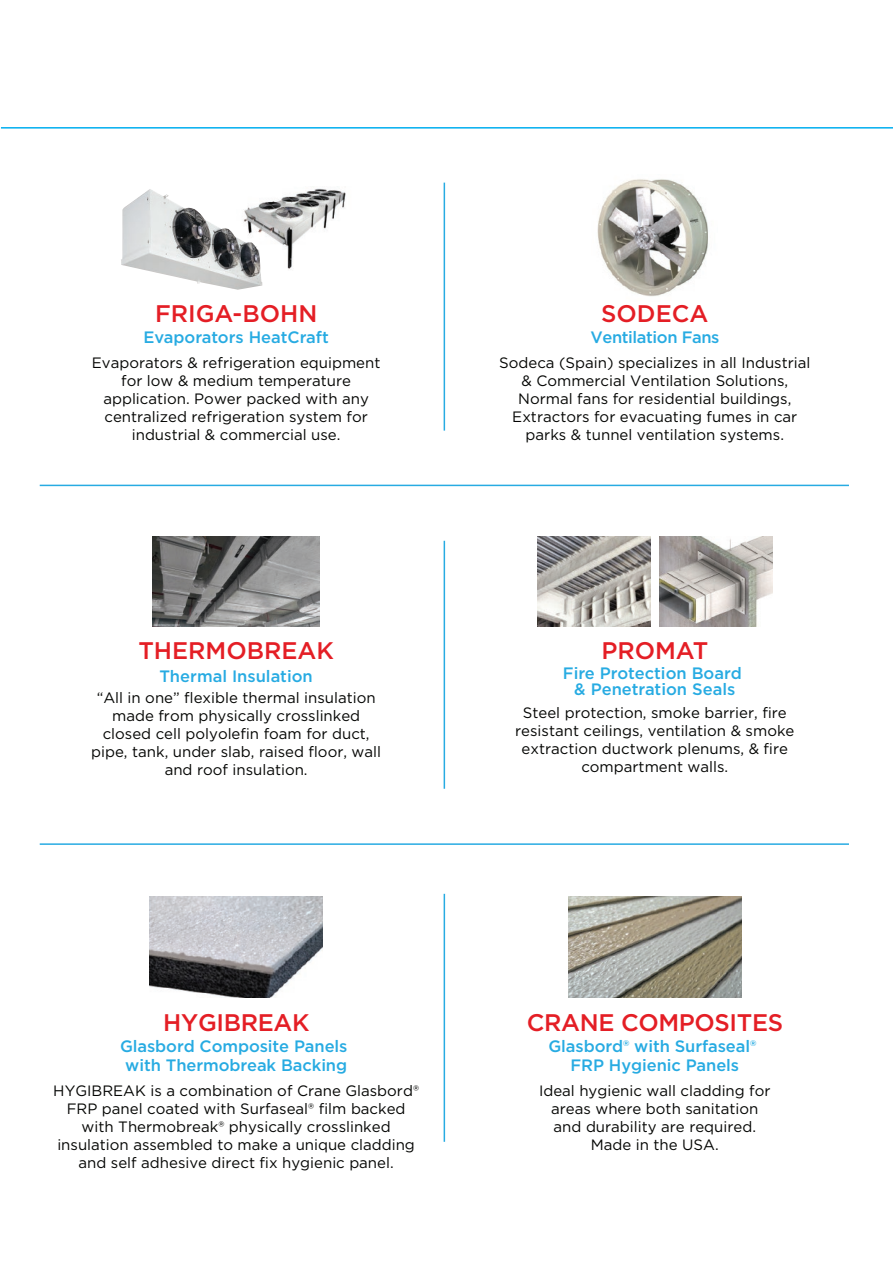
<style>
.page{position:relative;width:893px;height:1263px;background:#fff}
.page>*{position:absolute;margin:0;border:0;box-sizing:border-box;transform-origin:0 0}
.t1{font:500 24px "Gotham";color:#e41e25}
.t2{font:500 16.5px/19.8px "Gotham";letter-spacing:-.005em;color:#27abe2;text-align:center}
.t3{font:500 16.5px "Gotham";letter-spacing:-.025em;color:#27abe2}
.t4{font:15px/18px "Gotham";color:#040503;text-align:center}
</style>
<div class="page">
<hr style="left:1px;top:127px;width:892px;height:2px;background:#00aeef">
<hr style="left:40px;top:485px;width:809px;height:1px;background:#27abe2">
<hr style="left:40px;top:843px;width:809px;height:2px;background:#27abe2">
<hr style="left:444px;top:894px;width:1px;height:248px;background:#27abe2">
<hr style="left:444px;top:541px;width:1px;height:248px;background:#27abe2">
<hr style="left:444px;top:183px;width:1px;height:248px;background:#27abe2">
<img style="left:153px;top:536px;width:166px;height:91px">
<img style="left:597px;top:179px;width:111px;height:118px">
<img style="left:263px;top:188px;width:83px;height:82px">
<img style="left:121px;top:189px;width:142px;height:101px">
<img style="left:537px;top:536px;width:113px;height:91px">
<img style="left:659px;top:536px;width:113px;height:91px">
<img style="left:568px;top:897px;width:173px;height:101px">
<img style="left:150px;top:897px;width:173px;height:101px">
<h1 class="t1" style="left:155px;top:298px;width:164px">FRIGA-BOHN</h1>
<p class="t4" style="left:92px;top:353px;width:290px">Evaporators &amp; refrigeration equipment for low &amp; medium temperature application. Power packed with any centralized refrigeration system for industrial &amp; commercial use.</p>
<p class="t2" style="left:143px;top:327px;width:187px">Evaporators HeatCraft</p>
<h1 class="t1" style="left:601px;top:298px;width:109px">SODECA</h1>
<p class="t4" style="left:499px;top:353px;width:313px">Sodeca (Spain) specializes in all Industrial &amp; Commercial Ventilation Solutions, Normal fans for residential buildings, Extractors for evacuating fumes in car parks &amp; tunnel ventilation systems.</p>
<p class="t3" style="left:590px;top:326px;width:131px">Ventilation Fans</p>
<h1 class="t1" style="left:138px;top:634px;width:197px">THERMOBREAK</h1>
<p class="t4" style="left:91px;top:688px;width:291px">“All in one” flexible thermal insulation made from physically crosslinked closed cell polyolefin foam for duct, pipe, tank, under slab, raised floor, wall and roof insulation.</p>
<p class="t2" style="left:159px;top:666px;width:155px">Thermal Insulation</p>
<h1 class="t1" style="left:601px;top:634px;width:108px">PROMAT</h1>
<p class="t2" style="left:563px;top:664px;width:180px;line-height:16.5px">Fire Protection Board &amp; Penetration Seals</p>
<p class="t4" style="left:515px;top:703px;width:281px">Steel protection, smoke barrier, fire resistant ceilings, ventilation &amp; smoke extraction ductwork plenums, &amp; fire compartment walls.</p>
<h1 class="t1" style="left:163px;top:1006px;width:148px">HYGIBREAK</h1>
<h1 class="t1" style="left:527px;top:1006px;width:258px">CRANE COMPOSITES</h1>
<p class="t2" style="left:120px;top:1035px;width:229px">Glasbord Composite Panels with Thermobreak Backing</p>
<p class="t2" style="left:548px;top:1035px;width:209px">Glasbord® with Surfaseal®<br>FRP Hygienic Panels</p>
<p class="t4" style="left:53px;top:1081px;width:367px">HYGIBREAK is a combination of Crane Glasbord® FRP panel coated with Surfaseal® film backed with Thermobreak® physically crosslinked insulation assembled to make a unique cladding and self adhesive direct fix hygienic panel.</p>
<p class="t4" style="left:539px;top:1081px;width:233px">Ideal hygienic wall cladding for areas where both sanitation and durability are required.<br>Made in the USA.</p>
</div>
